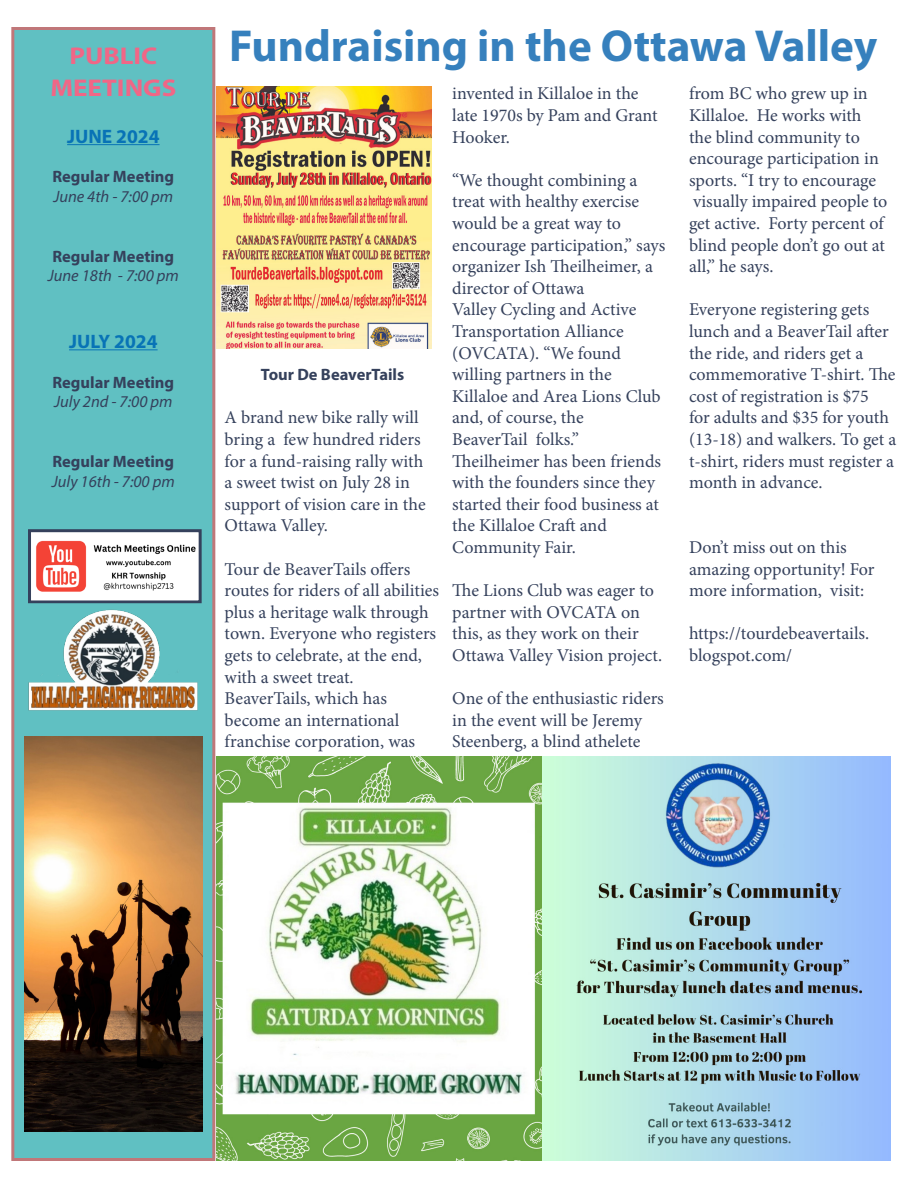
<style>
.page{position:relative;width:918px;height:1188px;background:#fff}
.page>*{position:absolute;margin:0;border:0;box-sizing:border-box;transform-origin:0 0}
.t1{font:700 45px "Myriad Pro";color:#3680bd}
.t2{font:700 24.3px "Myriad Pro";color:#f16686;scale:1.11 1}
.t3{font:700 19.5px "Myriad Pro";color:#0873b6}
.t4{font:18px/21.6px "Minion Pro";color:#35415c}
.t5{font:700 16.5px "Myriad Pro";color:#35415c}
.t6{font:italic 16.5px "Myriad Pro";color:#35415c}
</style>
<div class="page">
<div style="left:13px;top:28px;width:201px;height:1132px;background:#60c0c2"></div>
<hr style="left:67px;top:144px;width:93px;height:1px;background:#0873b6">
<hr style="left:69px;top:349px;width:89px;height:1px;background:#0873b6">
<div style="left:11px;top:27px;width:204px;height:1134px;border:3px solid #c07779"></div>
<img style="left:32px;top:533px;width:166px;height:66px">
<div style="left:28px;top:529px;width:174px;height:74px;border:3px solid #35415c"></div>
<img style="left:28px;top:609px;width:170px;height:102px">
<div style="left:17px;top:603px;width:188px;height:134px;border:3px solid #60c0c2"></div>
<img style="left:216px;top:86px;width:216px;height:262px">
<img style="left:216px;top:756px;width:675px;height:405px">
<img style="left:24px;top:737px;width:178px;height:395px">
<p class="t2" style="left:69px;top:39px;width:81px">PUBLIC</p>
<p class="t2" style="left:50px;top:72px;width:115px">MEETINGS</p>
<p class="t3" style="left:67px;top:123px;width:94px">JUNE 2024</p>
<p class="t5" style="left:52px;top:166px;width:123px">Regular Meeting</p>
<p class="t6" style="left:53px;top:186px;width:121px">June 4th - 7:00 pm</p>
<p class="t5" style="left:52px;top:245px;width:123px">Regular Meeting</p>
<p class="t6" style="left:48px;top:266px;width:133px">June 18th - 7:00 pm</p>
<p class="t3" style="left:69px;top:329px;width:90px">JULY 2024</p>
<p class="t5" style="left:52px;top:371px;width:123px">Regular Meeting</p>
<p class="t6" style="left:54px;top:392px;width:120px">July 2nd - 7:00 pm</p>
<p class="t5" style="left:52px;top:450px;width:123px">Regular Meeting</p>
<p class="t6" style="left:52px;top:471px;width:124px">July 16th - 7:00 pm</p>
<p class="t1" style="left:229px;top:16px;width:650px">Fundraising in the Ottawa Valley</p>
<p class="t5" style="left:261px;top:364px;width:145px">Tour De BeaverTails</p>
<p class="t4" style="left:225px;top:407px;width:203px">A brand new bike rally will bring a few hundred riders for a fund-raising rally with a sweet twist on July 28 in support of vision care in the<br>Ottawa Valley.</p>
<p class="t4" style="left:225px;top:558px;width:216px">Tour de BeaverTails offers routes for riders of all abilities plus a heritage walk through town. Everyone who registers gets to celebrate, at the end, with a sweet treat.<br>BeaverTails, which has become an international franchise corporation, was</p>
<p class="t4" style="left:452px;top:83px;width:207px">invented in Killaloe in the late 1970s by Pam and Grant<br>Hooker.</p>
<p class="t4" style="left:452px;top:169px;width:215px">“We thought combining a treat with healthy exercise would be a great way to encourage participation,” says organizer Ish Theilheimer, a director of Ottawa<br>Valley Cycling and Active<br>Transportation Alliance (OVCATA). “We found willing partners in the<br>Killaloe and Area Lions Club and, of course, the<br>BeaverTail folks.”<br>Theilheimer has been friends with the founders since they started their food business at the Killaloe Craft and<br>Community Fair.</p>
<p class="t4" style="left:452px;top:580px;width:211px">The Lions Club was eager to partner with OVCATA on this, as they work on their<br>Ottawa Valley Vision project.</p>
<p class="t4" style="left:452px;top:688px;width:213px">One of the enthusiastic riders in the event will be Jeremy<br>Steenberg, a blind athelete</p>
<p class="t4" style="left:689px;top:83px;width:180px">from BC who grew up in</p>
<p class="t4" style="left:689px;top:105px;width:200px">Killaloe. He works with the blind community to encourage participation in sports. “I try to encourage visually impaired people to get active. Forty percent of blind people don’t go out at all,” he says.</p>
<p class="t4" style="left:689px;top:299px;width:209px">Everyone registering gets lunch and a BeaverTail after the ride, and riders get a commemorative T-shirt. The cost of registration is $75<br>for adults and $35 for youth (13-18) and walkers. To get a t-shirt, riders must register a month in advance.</p>
<p class="t4" style="left:689px;top:537px;width:187px">Don’t miss out on this amazing opportunity! For more information, visit:</p>
<p class="t4" style="left:689px;top:623px;width:182px">https://tourdebeavertails. blogspot.com/</p>
</div>
